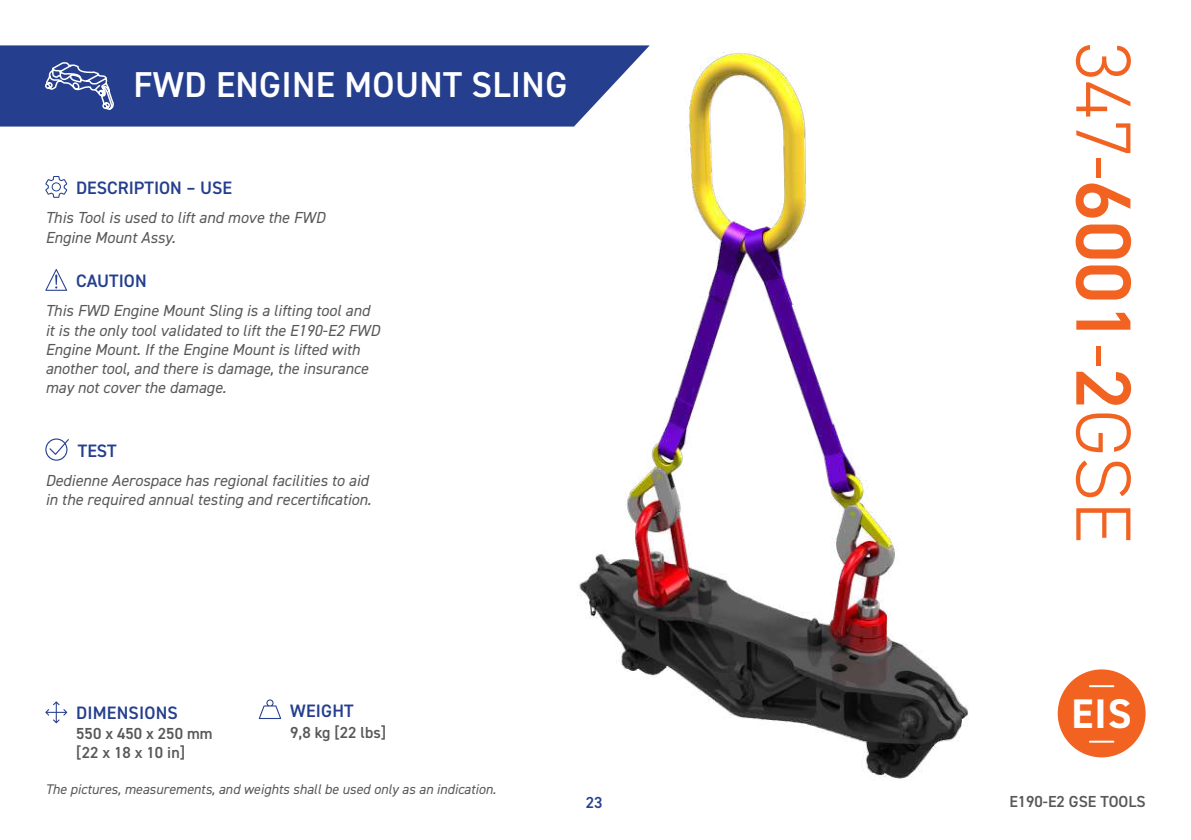
<style>
.page{position:relative;width:1191px;height:840px;background:#fff}
.page>*{position:absolute;margin:0;border:0;box-sizing:border-box;transform-origin:0 0}
.t1{font:300 78.4px "DIN2014";color:#f26221}
.t2{font:700 41.4px "DIN2014";color:#fff}
.t3{font:600 36px "DIN2014";letter-spacing:.01em;color:#fff}
.t4{font:600 18px "DIN2014";color:#253f8e}
.t5{font:italic 16px/19.2px "DIN2014";color:#57585a}
.t6{font:600 16px/19.2px "DIN2014";color:#57585a}
.t7{font:600 16px "DIN2014";color:#253f8e}
.t8{font:italic 14px "DIN2014";color:#57585a}
.s1{font-weight:600}
</style>
<div class="page">
<img style="left:469px;top:52px;width:500px;height:727px">
<svg style="left:0;top:45px;width:649px;height:81px;background:#324b95"></svg>
<svg style="left:43px;top:63px;width:71px;height:48px;background:#4f64a4"></svg>
<svg style="left:45px;top:176px;width:22px;height:22px"></svg>
<svg style="left:45px;top:269px;width:22px;height:22px"></svg>
<svg style="left:45px;top:438px;width:24px;height:22px"></svg>
<svg style="left:45px;top:701px;width:22px;height:21px"></svg>
<svg style="left:259px;top:699px;width:22px;height:19px"></svg>
<div style="left:1057px;top:669px;width:88px;height:88px;background:#f26221;border-radius:50%"></div>
<hr style="left:1090px;top:684px;width:23px;height:2px;background:#fff">
<hr style="left:1090px;top:740px;width:23px;height:2px;background:#fff">
<h3 class="t3" style="left:134px;top:60px;width:435px">FWD ENGINE MOUNT SLING</h3>
<p class="t4" style="left:76px;top:175px;width:157px">DESCRIPTION – USE</p>
<p class="t5" style="left:45px;top:208px;width:281px">This Tool is used to lift and move the FWD<br>Engine Mount Assy.</p>
<p class="t4" style="left:76px;top:268px;width:72px">CAUTION</p>
<p class="t5" style="left:45px;top:301px;width:336px">This FWD Engine Mount Sling is a lifting tool and it is the only tool validated to lift the E190-E2 FWD Engine Mount. If the Engine Mount is lifted with another tool, and there is damage, the insurance may not cover the damage.</p>
<p class="t4" style="left:78px;top:438px;width:40px">TEST</p>
<p class="t5" style="left:45px;top:470px;width:327px">Dedienne Aerospace has regional facilities to aid in the required annual testing and recertification.</p>
<p class="t4" style="left:76px;top:700px;width:103px">DIMENSIONS</p>
<p class="t6" style="left:76px;top:722px;width:138px">550 x 450 x 250 mm [22 x 18 x 10 in]</p>
<p class="t4" style="left:290px;top:698px;width:65px">WEIGHT</p>
<p class="t6" style="left:290px;top:722px;width:97px">9,8 kg [22 lbs]</p>
<p class="t8" style="left:45px;top:779px;width:452px">The pictures, measurements, and weights shall be used only as an indication.</p>
<p class="t7" style="left:586px;top:791px;width:18px">23</p>
<h1 class="t1" style="left:1151px;top:42px;width:503px;rotate:90deg">347-<span class="s1">6001</span>-<span class="s1">2</span>GSE</h1>
<h2 class="t2" style="left:1071px;top:686px;width:62px">EIS</h2>
<p class="t6" style="left:1009px;top:791px;width:138px">E190-E2 GSE TOOLS</p>
</div>
